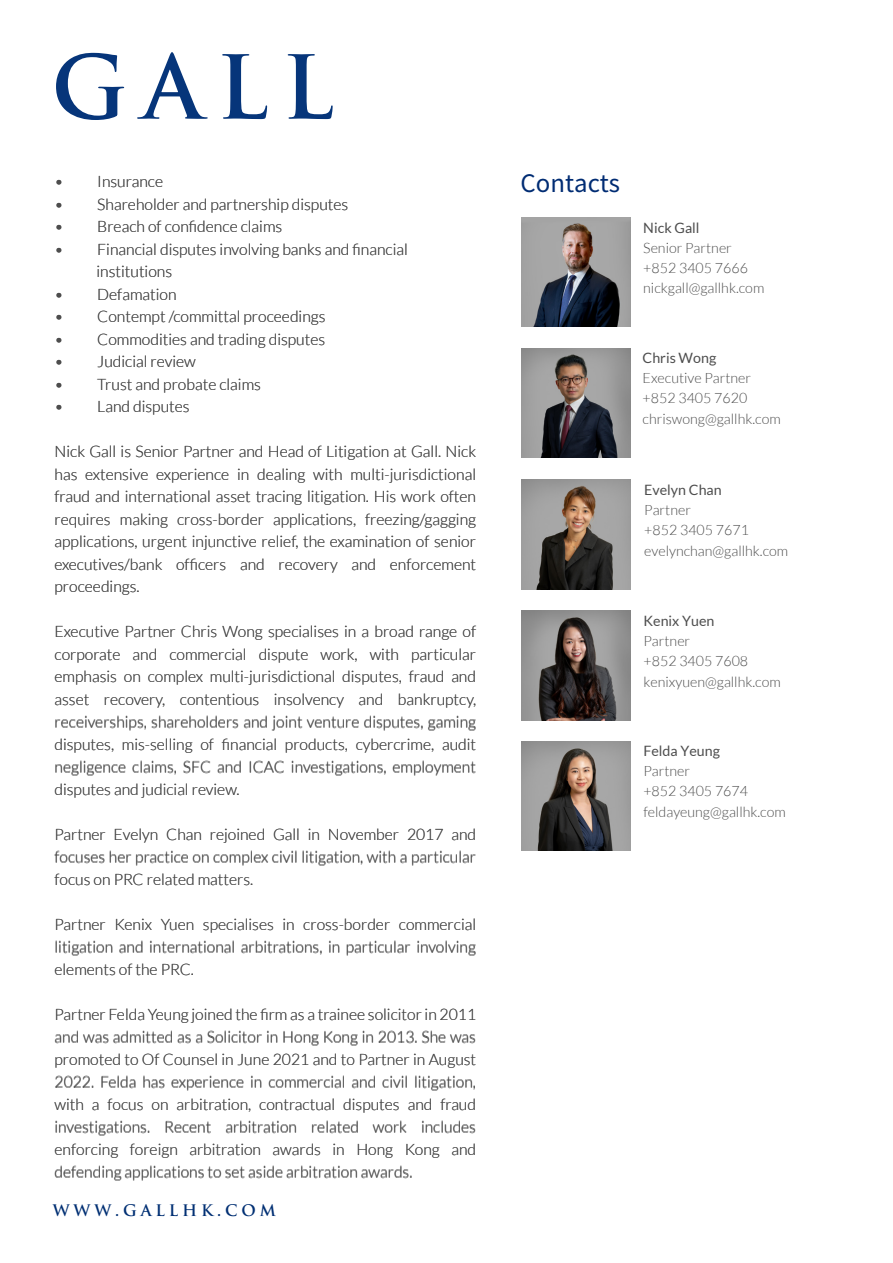
<style>
.page{position:relative;width:893px;height:1263px;background:#fff}
.page>*{position:absolute;margin:0;border:0;box-sizing:border-box;transform-origin:0 0}
.t1{font:24px "Noto Sans CJ Ksc";color:#002c73}
.t2{font:300 15.75px/22.5px "Lato";color:#4d4d4d;text-align:justify}
.t3{font:600 15.6px "Trajan Pro 3";letter-spacing:.25em;color:#002f73}
.t4{font:300 14.25px/20.1px "Lato";color:#4d4d4d}
.t5{font:14.25px "Lato";color:#4d4d4d}
</style>
<div class="page">
<svg style="left:56px;top:53px;width:68px;height:67px"></svg>
<svg style="left:137px;top:52px;width:71px;height:67px"></svg>
<svg style="left:222px;top:54px;width:45px;height:65px"></svg>
<svg style="left:288px;top:54px;width:45px;height:65px"></svg>
<img style="left:521px;top:217px;width:109px;height:109px">
<img style="left:521px;top:611px;width:109px;height:109px">
<img style="left:521px;top:349px;width:109px;height:109px">
<img style="left:521px;top:480px;width:109px;height:109px">
<img style="left:521px;top:741px;width:109px;height:109px">
<p class="t2" style="left:55px;top:170px;width:110px">• Insurance</p>
<p class="t2" style="left:55px;top:193px;width:295px">• Shareholder and partnership disputes</p>
<p class="t2" style="left:55px;top:215px;width:229px">• Breach of confidence claims</p>
<p class="t2" style="left:97px;top:238px;width:313px;text-indent:-42px">• Financial disputes involving banks and financial institutions</p>
<p class="t2" style="left:55px;top:283px;width:124px">• Defamation</p>
<p class="t2" style="left:55px;top:305px;width:273px">• Contempt /committal proceedings</p>
<p class="t2" style="left:55px;top:328px;width:272px">• Commodities and trading disputes</p>
<p class="t2" style="left:55px;top:351px;width:143px">• Judicial review</p>
<p class="t2" style="left:55px;top:373px;width:208px">• Trust and probate claims</p>
<p class="t2" style="left:55px;top:396px;width:137px">• Land disputes</p>
<p class="t2" style="left:55px;top:441px;width:423px">Nick Gall is Senior Partner and Head of Litigation at Gall. Nick has extensive experience in dealing with multi-jurisdictional fraud and international asset tracing litigation. His work often requires making cross-border applications, freezing/gagging applications, urgent injunctive relief, the examination of senior executives/bank officers and recovery and enforcement proceedings.</p>
<p class="t2" style="left:55px;top:621px;width:423px">Executive Partner Chris Wong specialises in a broad range of corporate and commercial dispute work, with particular emphasis on complex multi-jurisdictional disputes, fraud and asset recovery, contentious insolvency and bankruptcy, receiverships, shareholders and joint venture disputes, gaming disputes, mis-selling of financial products, cybercrime, audit negligence claims, SFC and ICAC investigations, employment disputes and judicial review.</p>
<p class="t2" style="left:55px;top:823px;width:423px">Partner Evelyn Chan rejoined Gall in November 2017 and focuses her practice on complex civil litigation, with a particular focus on PRC related matters.</p>
<p class="t2" style="left:55px;top:913px;width:423px">Partner Kenix Yuen specialises in cross-border commercial litigation and international arbitrations, in particular involving elements of the PRC.</p>
<p class="t2" style="left:55px;top:1003px;width:423px">Partner Felda Yeung joined the firm as a trainee solicitor in 2011 and was admitted as a Solicitor in Hong Kong in 2013. She was promoted to Of Counsel in June 2021 and to Partner in August 2022. Felda has experience in commercial and civil litigation, with a focus on arbitration, contractual disputes and fraud investigations. Recent arbitration related work includes enforcing foreign arbitration awards in Hong Kong and defending applications to set aside arbitration awards.</p>
<p class="t3" style="left:53px;top:1199px;width:225px">WWW.GALLHK.COM</p>
<h1 class="t1" style="left:521px;top:170px;width:101px">Contacts</h1>
<p class="t5" style="left:643px;top:219px;width:58px">Nick Gall</p>
<p class="t4" style="left:643px;top:238px;width:123px">Senior Partner +852 3405 7666 nickgall@gallhk.com</p>
<p class="t5" style="left:643px;top:350px;width:75px">Chris Wong</p>
<p class="t4" style="left:643px;top:368px;width:140px">Executive Partner +852 3405 7620 chriswong@gallhk.com</p>
<p class="t5" style="left:644px;top:482px;width:79px">Evelyn Chan</p>
<p class="t4" style="left:644px;top:500px;width:145px">Partner<br>+852 3405 7671 evelynchan@gallhk.com</p>
<p class="t5" style="left:643px;top:613px;width:72px">Kenix Yuen</p>
<p class="t4" style="left:643px;top:631px;width:139px">Partner<br>+852 3405 7608 kenixyuen@gallhk.com</p>
<p class="t5" style="left:643px;top:743px;width:78px">Felda Yeung</p>
<p class="t4" style="left:643px;top:761px;width:144px">Partner<br>+852 3405 7674 feldayeung@gallhk.com</p>
</div>
